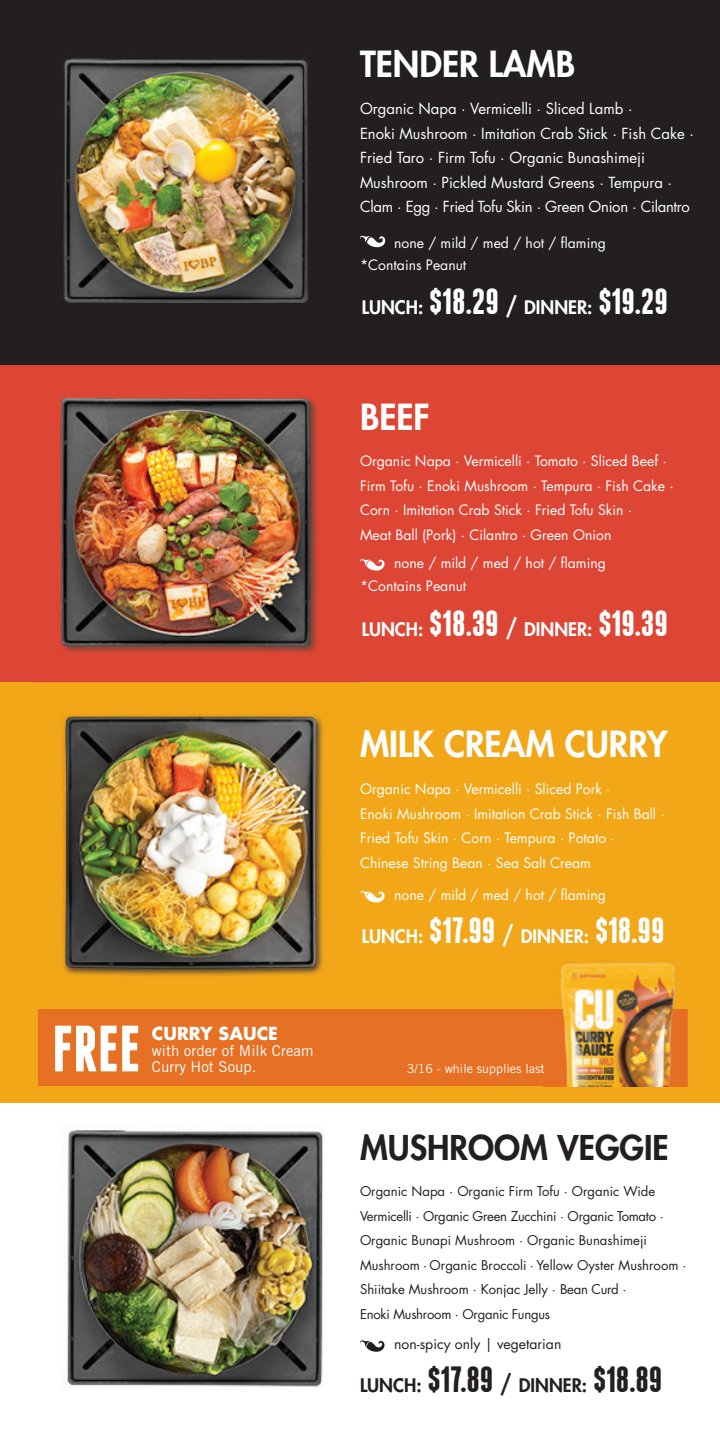
<style>
.page{position:relative;width:720px;height:1440px;background:#fff}
.page>*{position:absolute;margin:0;border:0;box-sizing:border-box;transform-origin:0 0}
.t1{font:700 65.25px "Franchise";color:#fff}
.t2{font:800 35px "Futura Std";color:#fff}
.t3{font:800 33.25px "Futura Std";color:#231f20}
.t4{font:800 18.25px "Futura Std";color:#fff}
.t5{font:800 18.25px "Futura Std";color:#231f20}
.t6{font:700 17.5px "Futura Std";color:#fff}
.t7{font:15px "Trade Gothic LT Std";color:#fff}
.t8{font:14.75px/24.5px "Futura Std";color:#fff}
.t9{font:14px/24.5px "Futura Std";color:#fff}
.t10{font:14px "Futura Std";color:#231f20}
.t11{font:13px/24.5px "Futura Std";color:#231f20}
.t12{font:12.5px "Trade Gothic LT Std";color:#fff}
.s1{font-family:"Franchise";font-weight:700;font-size:36.5px}
.s2{font-size:22.75px}
</style>
<div class="page">
<div style="left:0;top:0;width:720px;height:368px;background:#231f20"></div>
<div style="left:0;top:366px;width:720px;height:316px;background:#dd4634"></div>
<div style="left:0;top:682px;width:720px;height:420px;background:#f1a717"></div>
<img style="left:32px;top:397px;width:328px;height:579px">
<img style="left:63px;top:58px;width:246px;height:245px">
<img style="left:32px;top:685px;width:328px;height:13px">
<img style="left:23px;top:1102px;width:344px;height:285px">
<svg style="left:360px;top:235px;width:26px;height:13px"></svg>
<svg style="left:360px;top:559px;width:25px;height:12px"></svg>
<svg style="left:360px;top:891px;width:25px;height:12px"></svg>
<svg style="left:360px;top:1340px;width:25px;height:14px"></svg>
<div style="left:38px;top:1009px;width:650px;height:77px;background:#e67023"></div>
<img style="left:560px;top:962px;width:116px;height:47px">
<img style="left:562px;top:1009px;width:111px;height:77px">
<h2 class="t2" style="left:360px;top:42px;width:217px">TENDER LAMB</h2>
<p class="t8" style="left:360px;top:97px;width:336px">Organic Napa ∙ Vermicelli ∙ Sliced Lamb ∙<br>Enoki Mushroom ∙ Imitation Crab Stick ∙ Fish Cake ∙ Fried Taro ∙ Firm Tofu ∙ Organic Bunashimeji Mushroom ∙ Pickled Mustard Greens ∙ Tempura ∙ Clam ∙ Egg ∙ Fried Tofu Skin ∙ Green Onion ∙ Cilantro</p>
<p class="t9" style="left:360px;top:232px;width:247px;line-height:22.2px;text-indent:34px">none / mild / med / hot / aming *Contains Peanut</p>
<h3 class="t4" style="left:362px;top:295px;width:308px">LUNCH: <span class="s1">$18.29</span> <span class="s2">/</span> DINNER: <span class="s1">$19.29</span></h3>
<h2 class="t2" style="left:360px;top:395px;width:71px">BEEF</h2>
<p class="t9" style="left:360px;top:449px;width:315px">Organic Napa ∙ Vermicelli ∙ Tomato ∙ Sliced Beef ∙ Firm Tofu ∙ Enoki Mushroom ∙ Tempura ∙ Fish Cake ∙ Corn ∙ Imitation Crab Stick ∙ Fried Tofu Skin ∙<br>Meat Ball (Pork) ∙ Cilantro ∙ Green Onion</p>
<p class="t9" style="left:360px;top:551px;width:247px;line-height:23.2px;text-indent:34px">none / mild / med / hot / aming *Contains Peanut</p>
<h3 class="t4" style="left:362px;top:618px;width:308px">LUNCH: <span class="s1">$18.39</span> <span class="s2">/</span> DINNER: <span class="s1">$19.39</span></h3>
<h2 class="t2" style="left:360px;top:722px;width:309px">MILK CREAM CURRY</h2>
<p class="t9" style="left:360px;top:777px;width:306px">Organic Napa ∙ Vermicelli ∙ Sliced Pork ∙<br>Enoki Mushroom ∙ Imitation Crab Stick ∙ Fish Ball ∙ Fried Tofu Skin ∙ Corn ∙ Tempura ∙ Potato ∙ Chinese String Bean ∙ Sea Salt Cream</p>
<p class="t9" style="left:394px;top:882px;width:213px">none / mild / med / hot / aming</p>
<h3 class="t4" style="left:362px;top:925px;width:304px">LUNCH: <span class="s1">$17.99</span> <span class="s2">/</span> DINNER: <span class="s1">$18.99</span></h3>
<h1 class="t1" style="left:52px;top:1018px;width:90px">FREE</h1>
<p class="t6" style="left:152px;top:1021px;width:128px">CURRY SAUCE</p>
<p class="t7" style="left:152px;top:1041px;width:163px">with order of Milk Cream</p>
<p class="t7" style="left:152px;top:1058px;width:106px">Curry Hot Soup.</p>
<p class="t12" style="left:407px;top:1061px;width:139px">3/16 - while supplies last</p>
<h3 class="t3" style="left:360px;top:1126px;width:310px">MUSHROOM VEGGIE</h3>
<p class="t11" style="left:360px;top:1179px;width:328px">Organic Napa ∙ Organic Firm Tofu ∙ Organic Wide Vermicelli ∙ Organic Green Zucchini ∙ Organic Tomato ∙ Organic Bunapi Mushroom ∙ Organic Bunashimeji Mushroom ∙ Organic Broccoli ∙ Yellow Oyster Mushroom ∙ Shiitake Mushroom ∙ Konjac Jelly ∙ Bean Curd ∙<br>Enoki Mushroom ∙ Organic Fungus</p>
<p class="t10" style="left:394px;top:1335px;width:169px">non-spicy only | vegetarian</p>
<h3 class="t5" style="left:360px;top:1373px;width:304px">LUNCH: <span class="s1">$17.89</span> <span class="s2">/</span> DINNER: <span class="s1">$18.89</span></h3>
</div>
